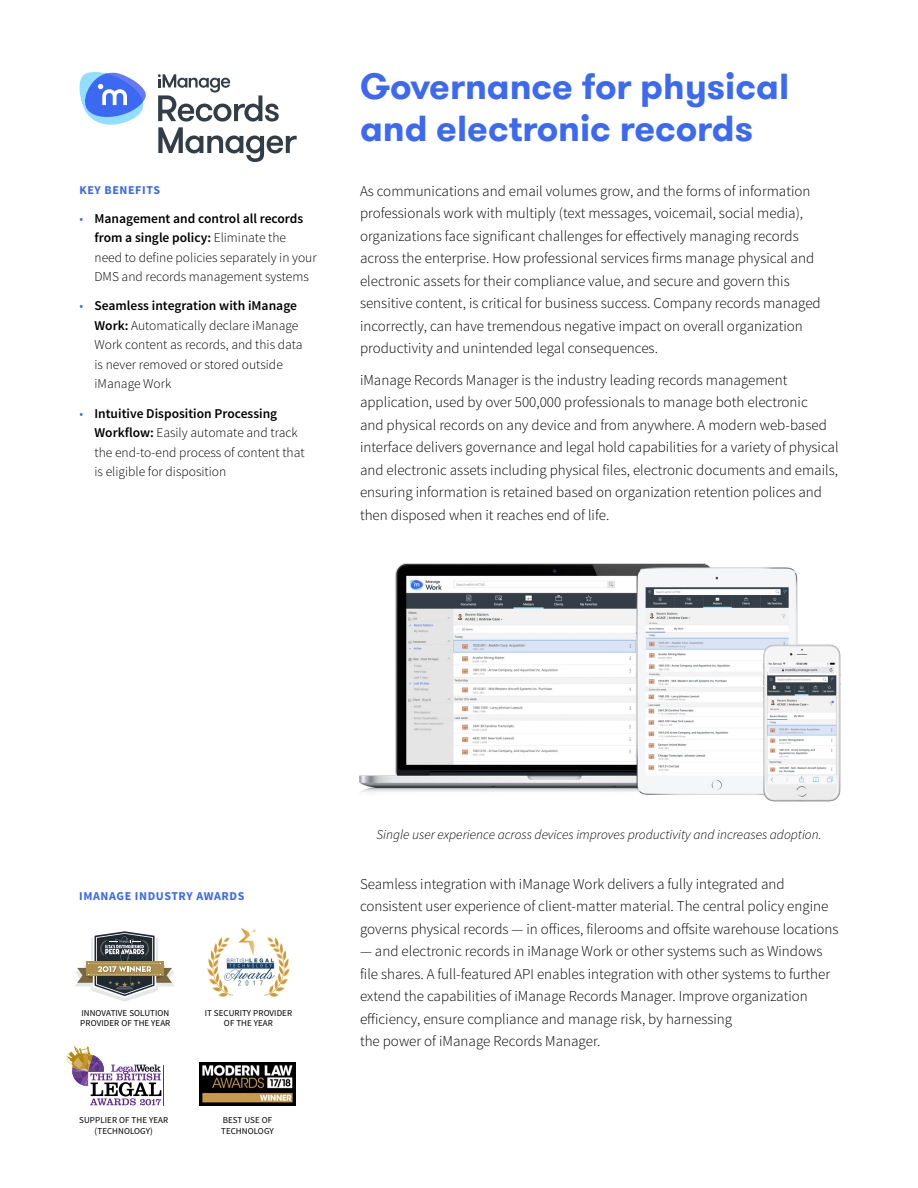
<style>
.page{position:relative;width:918px;height:1188px;background:#fff}
.page>*{position:absolute;margin:0;border:0;box-sizing:border-box;transform-origin:0 0}
.t1{font:700 36px/42px "GT Walsheim";color:#3b69f2}
.t2{font:300 15px/22.5px "Source Sans Pro";color:#000}
.t3{font:300 13.5px/19.5px "Source Sans Pro";color:#000}
.t4{font:italic 300 13.5px "Source Sans Pro";color:#000}
.t5{font:700 12px "Source Sans Pro";letter-spacing:.05em;color:#3b69f2}
.t6{font:9px/10.8px "Source Sans Pro";letter-spacing:.01em;color:#000;text-align:center}
.s1{color:#3b69f2}
.s2{font-weight:600}
</style>
<div class="page">
<img style="left:359px;top:563px;width:482px;height:239px">
<svg style="left:75px;top:931px;width:99px;height:71px"></svg>
<svg style="left:66px;top:1046px;width:95px;height:59px"></svg>
<img style="left:207px;top:928px;width:83px;height:69px">
<img style="left:200px;top:1063px;width:95px;height:42px">
<svg style="left:79px;top:72px;width:218px;height:90px"></svg>
<p class="t5" style="left:80px;top:182px;width:82px">KEY BENEFITS</p>
<p class="t3" style="left:94px;top:209px;width:224px;text-indent:-15px"><span class="s1">•</span> <span class="s2">Management and control all records from a single policy:</span> Eliminate the need to define policies separately in your DMS and records management systems</p>
<p class="t3" style="left:94px;top:296px;width:210px;text-indent:-15px"><span class="s1">•</span> <span class="s2">Seamless integration with iManage<br>Work:</span> Automatically declare iManage<br>Work content as records, and this data is never removed or stored outside iManage Work</p>
<p class="t3" style="left:94px;top:404px;width:212px;text-indent:-15px"><span class="s1">•</span> <span class="s2">Intuitive Disposition Processing Workflow:</span> Easily automate and track the end-to-end process of content that is eligible for disposition</p>
<h1 class="t1" style="left:360px;top:66px;width:431px">Governance for physical and electronic records</h1>
<p class="t2" style="left:360px;top:180px;width:462px">As communications and email volumes grow, and the forms of information professionals work with multiply (text messages, voicemail, social media), organizations face significant challenges for effectively managing records across the enterprise. How professional services firms manage physical and electronic assets for their compliance value, and secure and govern this sensitive content, is critical for business success. Company records managed incorrectly, can have tremendous negative impact on overall organization productivity and unintended legal consequences.</p>
<p class="t2" style="left:360px;top:369px;width:480px">iManage Records Manager is the industry leading records management application, used by over 500,000 professionals to manage both electronic<br>and physical records on any device and from anywhere. A modern web-based interface delivers governance and legal hold capabilities for a variety of physical and electronic assets including physical files, electronic documents and emails, ensuring information is retained based on organization retention polices and then disposed when it reaches end of life.</p>
<p class="t5" style="left:79px;top:888px;width:167px">IMANAGE INDUSTRY AWARDS</p>
<p class="t6" style="left:80px;top:1007px;width:92px;text-align:left">INNOVATIVE SOLUTION<br>PROVIDER OF THE YEAR</p>
<p class="t6" style="left:205px;top:1007px;width:89px">IT SECURITY PROVIDER<br>OF THE YEAR</p>
<p class="t6" style="left:79px;top:1115px;width:91px">SUPPLIER OF THE YEAR (TECHNOLOGY)</p>
<p class="t6" style="left:221px;top:1115px;width:54px;text-align:left">BEST USE OF<br>TECHNOLOGY</p>
<p class="t4" style="left:377px;top:826px;width:446px">Single user experience across devices improves productivity and increases adoption.</p>
<p class="t2" style="left:360px;top:873px;width:480px">Seamless integration with iManage Work delivers a fully integrated and consistent user experience of client-matter material. The central policy engine governs physical records — in offices, filerooms and offsite warehouse locations</p>
<p class="t2" style="left:360px;top:940px;width:472px">— and electronic records in iManage Work or other systems such as Windows file shares. A full-featured API enables integration with other systems to further extend the capabilities of iManage Records Manager. Improve organization efficiency, ensure compliance and manage risk, by harnessing<br>the power of iManage Records Manager.</p>
</div>
